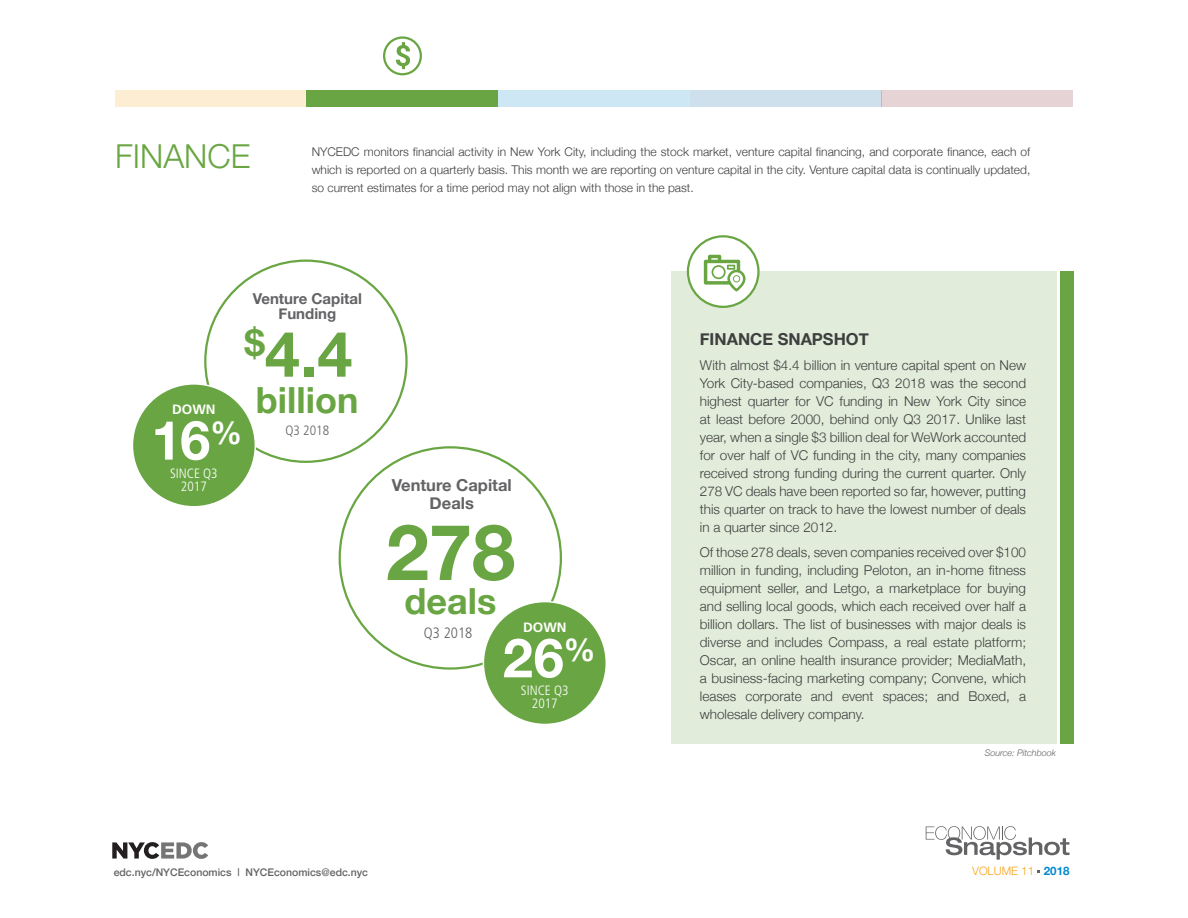
<style>
.page{position:relative;width:1188px;height:918px;background:#fff}
.page>*{position:absolute;margin:0;border:0;box-sizing:border-box;transform-origin:0 0}
.Body_Copy{font:700 77.55px "Helvetica Neue";color:#69a643}
.Body_Copy-2{font:700 63px "Helvetica Neue";color:#69a643}
.Body_Copy-3{font:700 54.3px "Helvetica Neue";color:#fff}
.Body_Copy-4{font:700 36px "Helvetica Neue";color:#69a643}
.t1{font:300 33px "Helvetica Neue";color:#69a643}
.Body_Copy-5{font:700 16.5px "Helvetica Neue";color:#636366}
.Callout{font:700 16.5px "Helvetica Neue";color:#3e3e3f}
.Body_Copy-6{font:700 15px "Helvetica Neue";color:#636366}
.Body_Copy-7{font:300 condensed 15px "Frutiger";color:#636366}
.Callout-2{font:300 13.5px/18px "Helvetica Neue";color:#3e3e3f;text-align:justify}
.Body_Copy-8{font:300 condensed 13.5px "Frutiger";color:#fff}
.Body_Copy-9{font:700 13.5px "Frutiger";color:#fff}
.Body_Copy-10{font:300 condensed 13.5px "Frutiger";color:#636366}
.Callout-3{font:300 12px/18px "Helvetica Neue";color:#3e3e3f;text-align:justify}
.t2{font:300 11.55px "Helvetica Neue";color:#f9a51b}
.t3{font:500 10.5px "Helvetica Neue";color:#636366}
.Body_Copy-11{font:italic 300 9px "Helvetica Neue";color:#636366}
.s1{font-family:"Frutiger";font-weight:400}
.s2{font-weight:700;color:#0089cf}
</style>
<div class="page">
<svg style="left:112px;top:842px;width:96px;height:17px"></svg>
<svg style="left:926px;top:826px;width:144px;height:34px"></svg>
<div style="left:115px;top:90px;width:192px;height:16px;background:#fdedd2"></div>
<div style="left:307px;top:90px;width:191px;height:16px;background:#69a643"></div>
<div style="left:690px;top:90px;width:191px;height:16px;background:#cde0eb"></div>
<div style="left:498px;top:90px;width:192px;height:16px;background:#cde7f5"></div>
<div style="left:881px;top:90px;width:192px;height:16px;background:#e5d3d6"></div>
<div style="left:383px;top:36px;width:39px;height:39px;border:2px solid #69a643;border-radius:50%"></div>
<svg style="left:396px;top:42px;width:14px;height:27px"></svg>
<div style="left:672px;top:272px;width:385px;height:472px;background:#e1edda"></div>
<div style="left:1060px;top:272px;width:13px;height:472px;background:#69a643"></div>
<div style="left:688px;top:236px;width:70px;height:71px;background:#fff;border-radius:50%"></div>
<div style="left:687px;top:235px;width:73px;height:73px;border:2px solid #69a643;border-radius:50%"></div>
<svg style="left:704px;top:255px;width:42px;height:36px"></svg>
<div style="left:132px;top:384px;width:123px;height:123px;background:#69a643;border-radius:50%"></div>
<div style="left:483px;top:602px;width:123px;height:122px;background:#69a643;border-radius:50%"></div>
<p class="t1" style="left:115px;top:130px;width:137px">FINANCE</p>
<p class="Callout-3" style="left:312px;top:141px;width:720px">NYCEDC monitors financial activity in New York City, including the stock market, venture capital financing, and corporate finance, each of which is reported on a quarterly basis. This month we are reporting on venture capital in the city. Venture capital data is continually updated, so current estimates for a time period may not align with those in the past.</p>
<p class="Body_Copy-9" style="left:172px;top:402px;width:45px">DOWN</p>
<p class="Body_Copy-6" style="left:253px;top:287px;width:111px">Venture Capital</p>
<p class="Body_Copy-6" style="left:279px;top:302px;width:59px">Funding</p>
<p class="Body_Copy-2" style="left:244px;top:305px;width:109px"><sup>$</sup>4.4</p>
<p class="Body_Copy-4" style="left:256px;top:372px;width:104px">billion</p>
<p class="Body_Copy-3" style="left:151px;top:398px;width:92px">16<sup>%</sup></p>
<p class="Body_Copy-8" style="left:170px;top:465px;width:49px">SINCE Q3</p>
<p class="Body_Copy-8" style="left:181px;top:478px;width:27px">2017</p>
<p class="Body_Copy-10" style="left:286px;top:423px;width:45px">Q3 2018</p>
<p class="Body_Copy-5" style="left:392px;top:472px;width:122px">Venture Capital</p>
<p class="Body_Copy-5" style="left:430px;top:490px;width:46px">Deals</p>
<p class="Body_Copy" style="left:386px;top:491px;width:131px">278</p>
<p class="Body_Copy-4" style="left:405px;top:573px;width:93px">deals</p>
<p class="Body_Copy-7" style="left:424px;top:624px;width:50px">Q3 2018</p>
<p class="Body_Copy-9" style="left:523px;top:619px;width:45px">DOWN</p>
<p class="Body_Copy-3" style="left:503px;top:615px;width:94px">26<sup>%</sup></p>
<p class="Body_Copy-8" style="left:521px;top:683px;width:49px">SINCE Q3</p>
<p class="Body_Copy-8" style="left:532px;top:696px;width:27px">2017</p>
<p class="Callout" style="left:700px;top:327px;width:171px">FINANCE SNAPSHOT</p>
<p class="Callout-2" style="left:700px;top:355px;width:328px">With almost $4.4 billion in venture capital spent on New York City-based companies, Q3 2018 was the second highest quarter for VC funding in New York City since at least before 2000, behind only Q3 2017. Unlike last year, when a single $3 billion deal for WeWork accounted for over half of VC funding in the city, many companies received strong funding during the current quarter. Only 278 VC deals have been reported so far, however, putting this quarter on track to have the lowest number of deals in a quarter since 2012.</p>
<p class="Callout-2" style="left:700px;top:542px;width:328px">Of those 278 deals, seven companies received over $100 million in funding, including Peloton, an in-home fitness equipment seller, and Letgo, a marketplace for buying and selling local goods, which each received over half a billion dollars. The list of businesses with major deals is diverse and includes Compass, a real estate platform; Oscar, an online health insurance provider; MediaMath, a business-facing marketing company; Convene, which leases corporate and event spaces; and Boxed, a wholesale delivery company.</p>
<p class="Body_Copy-11" style="left:985px;top:745px;width:73px">Source: Pitchbook</p>
<p class="t3" style="left:114px;top:864px;width:256px">edc.nyc/NYCEconomics <span class="s1">|</span> NYCEconomics@edc.nyc</p>
<p class="t2" style="left:972px;top:862px;width:99px">VOLUME 11 <span class="s2">2018</span></p>
</div>
